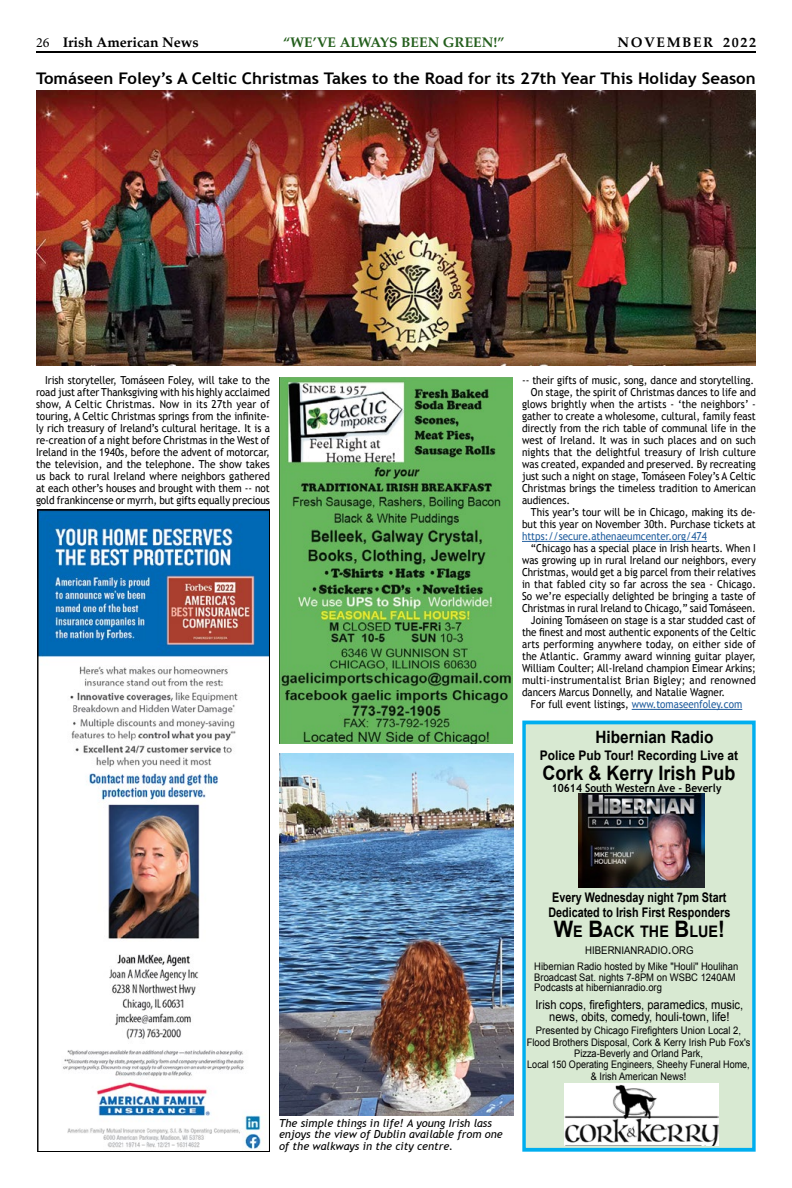
<style>
.page{position:relative;width:792px;height:1188px;background:#fff}
.page>*{position:absolute;margin:0;border:0;box-sizing:border-box;transform-origin:0 0}
.t1{font:700 19.9px "Arial";color:#000;scale:.9 1}
.t2{font:700 17px "Arial";color:#000;scale:.9 1}
.t3{font:700 16px "Trebuchet MS";color:#000;scale:1.05 1}
.t4{font:700 15.9px "Arial";color:#000;scale:.9 1}
.t5{font:700 14px "Palatino";color:#235e1c}
.t6{font:700 14px "Palatino";color:#000}
.t7{font:700 14px "Palatino";letter-spacing:.115em;color:#000}
.t8{font:700 13.2px/15.1px "Arial";color:#000;text-align:center;scale:.81 1}
.t9{font:700 13.2px "Arial";color:#000;scale:.9 1}
.t10{font:12.3px/12.3px "Arial";color:#000;text-align:center;scale:.9 1}
.t11{font:700 11.4px "Trebuchet MS";color:#000;scale:.9 1}
.t12{font:11px/12px "Trebuchet MS";color:#000;text-align:justify;scale:.91 1}
.t13{font:11px "Trebuchet MS";color:#000;scale:.9 1}
.t14{font:italic 11px/11.5px "Trebuchet MS";color:#000}
.t15{font:11px "Trebuchet MS";letter-spacing:.025em;color:#000;scale:.9 1}
.t16{font:11px "Trebuchet MS";color:#215e9e;scale:.9 1}
.t17{font:10.6px "Arial";color:#000;scale:.9 1}
.t18{font:10.4px/11.4px "Arial";color:#000;scale:.9 1}
.s1{font-family:"Minion Pro";font-weight:400}
.s2{color:#215e9e}
.s3{font-size:22.7px}
.s4{font-size:15.1px}
</style>
<div class="page">
<hr style="left:36px;top:51px;width:720px;height:2px;background:#000">
<div style="left:524px;top:722px;width:230px;height:428px;background:#d8e9d2"></div>
<div style="left:522px;top:721px;width:234px;height:430px;border:4px solid #00aeef"></div>
<img style="left:579px;top:794px;width:126px;height:94px">
<img style="left:565px;top:1084px;width:154px;height:62px">
<img style="left:39px;top:511px;width:229px;height:638px">
<div style="left:37px;top:509px;width:233px;height:643px;border:1px solid #000"></div>
<img style="left:279px;top:753px;width:234px;height:363px">
<img style="left:36px;top:91px;width:720px;height:274px">
<hr style="left:522px;top:541px;width:185px;height:1px;background:#215e9e">
<hr style="left:632px;top:709px;width:110px;height:1px;background:#215e9e">
<img style="left:280px;top:377px;width:233px;height:367px">
<p class="t6" style="left:36px;top:30px;width:164px"><span class="s1">26</span> Irish American News</p>
<p class="t5" style="left:283px;top:30px;width:223px">“WE’VE ALWAYS BEEN GREEN!”</p>
<p class="t7" style="left:618px;top:30px;width:140px">NOVEMBER 2022</p>
<h3 class="t3" style="left:36px;top:68px;width:687px">Tomáseen Foley’s A Celtic Christmas Takes to the Road for its 27th Year This Holiday Season</h3>
<p class="t12" style="left:36px;top:374px;width:259px;text-indent:9px">Irish storyteller, Tomáseen Foley, will take to the road just after Thanksgiving with his highly acclaimed show, A Celtic Christmas. Now in its 27th year of touring, A Celtic Christmas springs from the infinite&shy;ly rich treasury of Ireland’s cultural heritage. It is a re-creation of a night before Christmas in the West of Ireland in the 1940s, before the advent of motorcar, the television, and the telephone. The show takes us back to rural Ireland where neighbors gathered at each other’s houses and brought with them -- not gold frankincense or myrrh, but gifts equally precious</p>
<p class="t12" style="left:522px;top:374px;width:257px">-- their gifts of music, song, dance and storytelling.</p>
<p class="t12" style="left:531px;top:386px;width:249px">On stage, the spirit of Christmas dances to life and</p>
<p class="t12" style="left:522px;top:398px;width:259px">glows brightly when the artists - ‘the neighbors’ -</p>
<p class="t12" style="left:522px;top:410px;width:259px">gather to create a wholesome, cultural, family feast</p>
<p class="t12" style="left:522px;top:422px;width:259px">directly from the rich table of communal life in the</p>
<p class="t12" style="left:522px;top:434px;width:259px">west of Ireland. It was in such places and on such</p>
<p class="t12" style="left:522px;top:446px;width:259px">nights that the delightful treasury of Irish culture</p>
<p class="t12" style="left:522px;top:458px;width:259px">was created, expanded and preserved. By recreating</p>
<p class="t12" style="left:522px;top:470px;width:259px">just such a night on stage, Tomáseen Foley’s A Celtic</p>
<p class="t12" style="left:522px;top:482px;width:259px">Christmas brings the timeless tradition to American</p>
<p class="t12" style="left:522px;top:494px;width:54px">audiences.</p>
<p class="t12" style="left:531px;top:506px;width:249px">This year’s tour will be in Chicago, making its de-</p>
<p class="t12" style="left:522px;top:518px;width:259px">but this year on November 30th. Purchase tickets at</p>
<p class="t16" style="left:522px;top:530px;width:207px">https://secure.athenaeumcenter.org/474</p>
<p class="t13" style="left:531px;top:542px;width:251px">“Chicago has a special place in Irish hearts. When I</p>
<p class="t13" style="left:522px;top:554px;width:261px">was growing up in rural Ireland our neighbors, every</p>
<p class="t13" style="left:522px;top:566px;width:261px">Christmas, would get a big parcel from their relatives</p>
<p class="t13" style="left:522px;top:578px;width:262px">in that fabled city so far across the sea - Chicago.</p>
<p class="t13" style="left:522px;top:590px;width:261px">So we’re especially delighted be bringing a taste of</p>
<p class="t13" style="left:522px;top:602px;width:261px">Christmas in rural Ireland to Chicago,” said Tomáseen.</p>
<p class="t13" style="left:531px;top:614px;width:251px">Joining Tomáseen on stage is a star studded cast of</p>
<p class="t13" style="left:522px;top:626px;width:261px">the finest and most authentic exponents of the Celtic</p>
<p class="t13" style="left:522px;top:638px;width:261px">arts performing anywhere today, on either side of</p>
<p class="t13" style="left:522px;top:650px;width:261px">the Atlantic. Grammy award winning guitar player,</p>
<p class="t13" style="left:522px;top:662px;width:261px">William Coulter; All-Ireland champion Eimear Arkins;</p>
<p class="t15" style="left:522px;top:674px;width:261px">multi-instrumentalist Brian Bigley; and renowned</p>
<p class="t13" style="left:522px;top:686px;width:227px">dancers Marcus Donnelly, and Natalie Wagner.</p>
<p class="t13" style="left:531px;top:698px;width:236px">For full event listings, <span class="s2">www.tomaseenfoley.com</span></p>
<h2 class="t2" style="left:595px;top:726px;width:133px">Hibernian Radio</h2>
<p class="t9" style="left:540px;top:747px;width:222px">Police Pub Tour! Recording Live at</p>
<h1 class="t1" style="left:543px;top:760px;width:216px">Cork &amp; Kerry Irish Pub</h1>
<p class="t11" style="left:552px;top:781px;width:190px">10614 South Western Ave - Beverly</p>
<p class="t14" style="left:279px;top:1117px;width:225px">The simple things in life! A young Irish lass enjoys the view of Dublin available from one of the walkways in the city centre.</p>
<p class="t8" style="left:548px;top:890px;width:226px">Every Wednesday night 7pm Start<br>Dedicated to Irish First Responders</p>
<h3 class="t4" style="left:554px;top:921px;width:192px"><span class="s3">W</span>E <span class="s3">B</span>ACK THE <span class="s3">B</span>LUE<span class="s3">!</span></h3>
<p class="t17" style="left:585px;top:944px;width:122px">HIBERNIANRADIO<span class="s4">.</span>ORG</p>
<p class="t18" style="left:534px;top:962px;width:228px;line-height:10.4px">Hibernian Radio hosted by Mike "Houli" Houlihan<br>Broadcast Sat. nights 7-8PM on WSBC 1240AM<br>Podcasts at hibernianradio.org</p>
<p class="t10" style="left:536px;top:999px;width:232px">Irish cops, firefighters, paramedics, music, news, obits, comedy, houli-town, life!</p>
<p class="t18" style="left:527px;top:1025px;width:250px;text-align:center">Presented by Chicago Firefighters Union Local 2, Flood Brothers Disposal, Cork &amp; Kerry Irish Pub Fox's Pizza-Beverly and Orland Park,<br>Local 150 Operating Engineers, Sheehy Funeral Home, &amp; Irish American News!</p>
</div>
